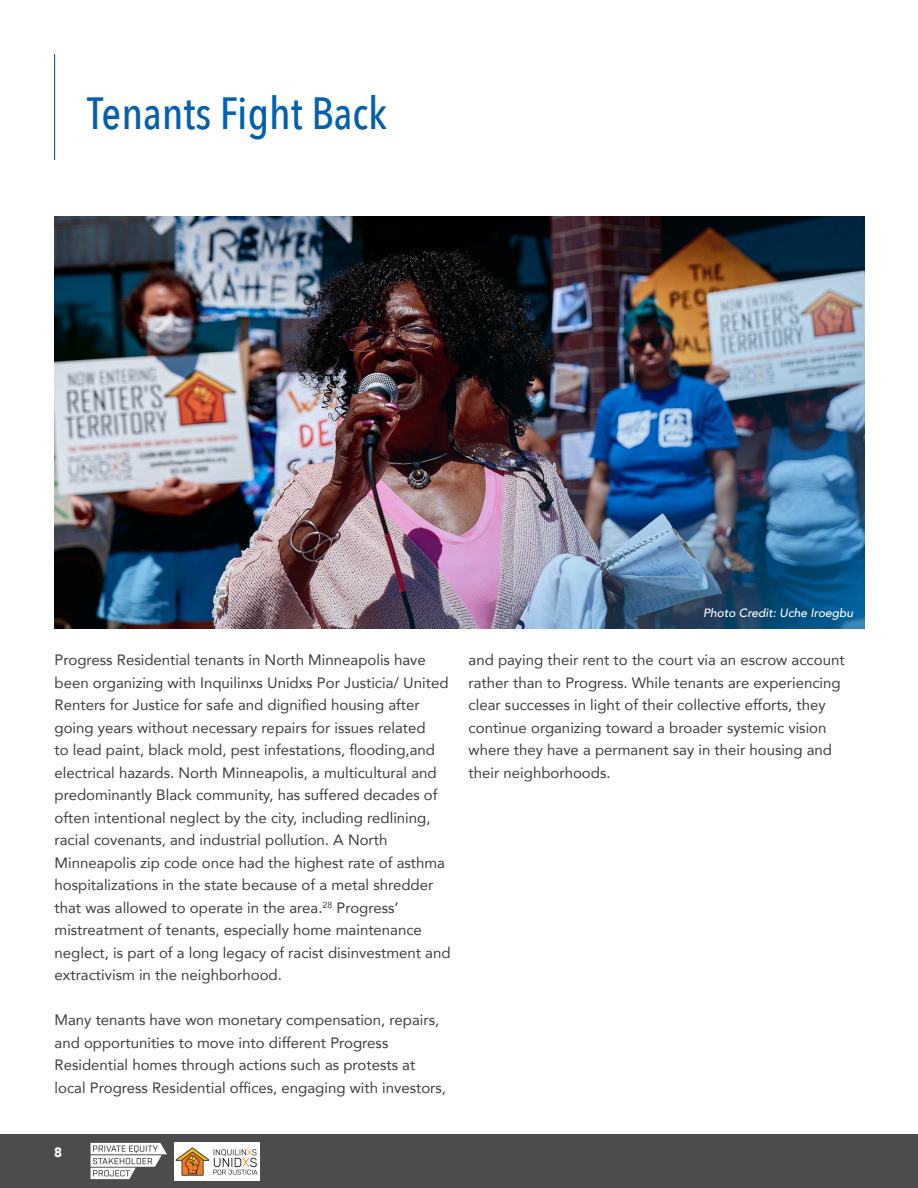
<style>
.page{position:relative;width:918px;height:1188px;background:#fff}
.page>*{position:absolute;margin:0;border:0;box-sizing:border-box;transform-origin:0 0}
.t1{font:500 45px "Avenir Next Condensed";color:#0460af}
.Report_Body{font:15px/22.5px "Avenir";color:#3e3e3f}
.t2{font:900 13.5px "Avenir";color:#fff}
.Report_Body-2{font:italic 500 12px "Avenir";color:#fff}
</style>
<div class="page">
<div style="left:0;top:1134px;width:918px;height:54px;background:#4b4c4d"></div>
<svg style="left:91px;top:1143px;width:76px;height:36px"></svg>
<img style="left:174px;top:1143px;width:85px;height:37px">
<hr style="left:54px;top:54px;width:1px;height:106px;background:#0460af">
<img style="left:54px;top:216px;width:811px;height:413px">
<p class="t1" style="left:87px;top:86px;width:301px">Tenants Fight Back</p>
<p class="Report_Body" style="left:55px;top:648px;width:398px">Progress Residential tenants in North Minneapolis have been organizing with Inquilinxs Unidxs Por Justicia/ United Renters for Justice for safe and dignified housing after going years without necessary repairs for issues related<br>to lead paint, black mold, pest infestations, flooding,and electrical hazards. North Minneapolis, a multicultural and predominantly Black community, has suffered decades of often intentional neglect by the city, including redlining, racial covenants, and industrial pollution. A North Minneapolis zip code once had the highest rate of asthma hospitalizations in the state because of a metal shredder that was allowed to operate in the area.<sup>28</sup> Progress’ mistreatment of tenants, especially home maintenance neglect, is part of a long legacy of racist disinvestment and extractivism in the neighborhood.</p>
<p class="Report_Body" style="left:55px;top:1008px;width:393px">Many tenants have won monetary compensation, repairs, and opportunities to move into different Progress Residential homes through actions such as protests at local Progress Residential offices, engaging with investors,</p>
<p class="Report_Body-2" style="left:703px;top:605px;width:152px">Photo Credit: Uche Iroegbu</p>
<p class="Report_Body" style="left:469px;top:648px;width:378px">and paying their rent to the court via an escrow account rather than to Progress. While tenants are experiencing clear successes in light of their collective efforts, they continue organizing toward a broader systemic vision where they have a permanent say in their housing and their neighborhoods.</p>
<p class="t2" style="left:54px;top:1141px;width:9px">8</p>
</div>
